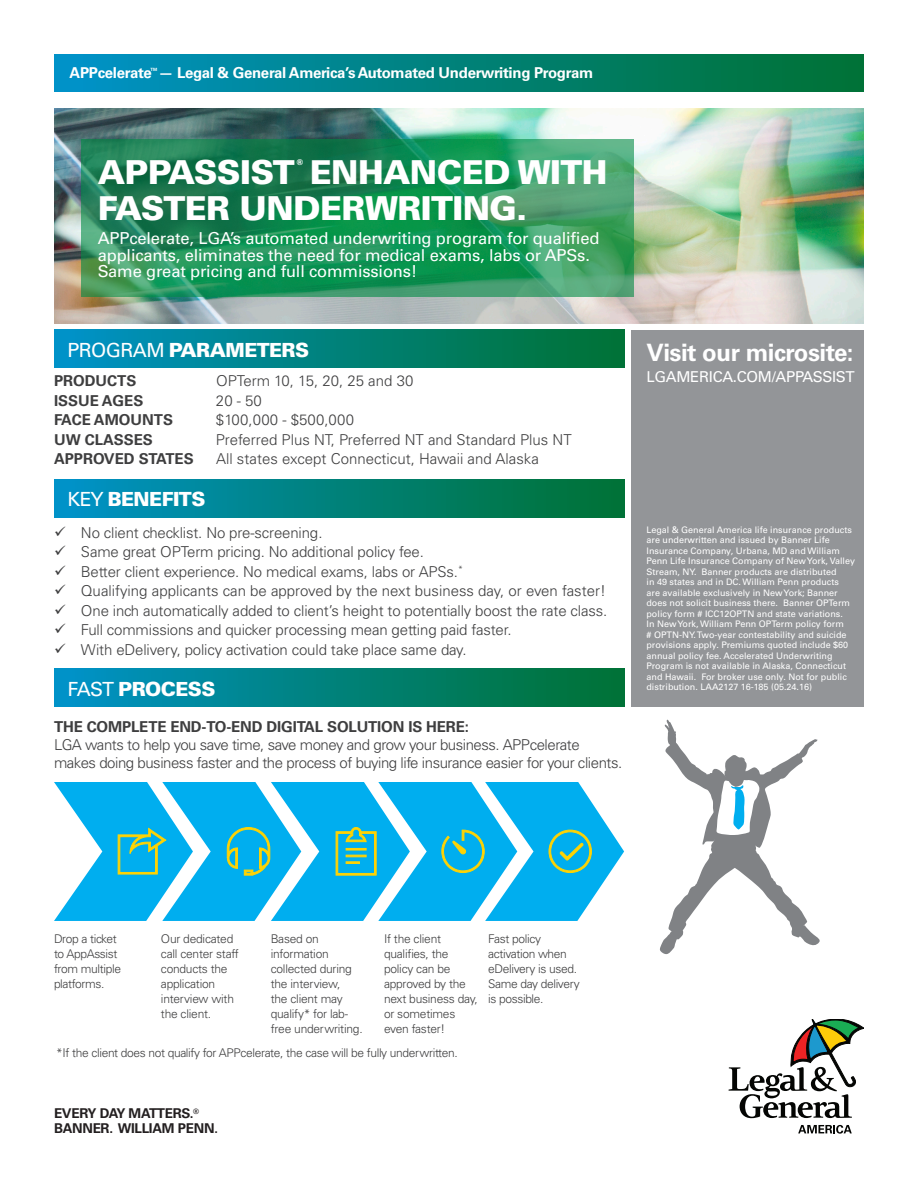
<style>
.page{position:relative;width:918px;height:1188px;background:#fff}
.page>*{position:absolute;margin:0;border:0;box-sizing:border-box;transform-origin:0 0}
.t1{font:900 33px/36px "Univers LT Std";letter-spacing:-.02em;color:#fff}
.t2{font:700 24px "Univers LT Std";letter-spacing:-.02em;color:#fff}
.t3{font:900 19.5px "Univers LT Std";letter-spacing:-.03em;color:#fff}
.t4{font:16.5px/16.5px "Univers LT Std";letter-spacing:-.01em;color:#fff}
.t5{font:300 15px "Univers LT Std";letter-spacing:-.01em;color:#3e3e3f}
.t6{font:300 15px/18px "Univers LT Std";letter-spacing:-.03em;color:#3e3e3f}
.t7{font:700 15px "Univers LT Std";letter-spacing:-.01em;color:#3e3e3f}
.back_page_header{font:700 15px "Univers LT Std";letter-spacing:-.02em;color:#fff}
.t8{font:15px "Univers LT Std";letter-spacing:-.02em;color:#fff}
.t9{font:300 15px "Univers LT Std";letter-spacing:.02em;color:#3e3e3f}
.t10{font:700 13.5px/15px "Univers LT Std";letter-spacing:-.02em;color:#231f20}
.t11{font:300 12px/15px "Univers LT Std";letter-spacing:-.02em;color:#3e3e3f}
.t12{font:9px/10.5px "Univers LT Std";color:#fff}
.t13{font:900 7.8px "Univers LT Std";color:#fff}
.back_page_header-2{font:700 4.35px "Univers LT Std";color:#fff}
.s1{font-weight:400}
.s2{font-size:12.75px}
</style>
<div class="page">
<svg style="left:729px;top:1019px;width:135px;height:99px"></svg>
<svg style="left:798px;top:1125px;width:54px;height:9px"></svg>
<div style="left:54px;top:54px;width:810px;height:38px;background:linear-gradient(to right,#0092c7,#007131)"></div>
<img style="left:54px;top:108px;width:810px;height:215px">
<div style="left:54px;top:330px;width:570px;height:38px;background:linear-gradient(to right,#0092c7,#007131)"></div>
<div style="left:54px;top:669px;width:570px;height:38px;background:linear-gradient(to right,#0092c7,#007131)"></div>
<div style="left:54px;top:479px;width:570px;height:38px;background:linear-gradient(to right,#0092c7,#007131)"></div>
<div style="left:631px;top:330px;width:233px;height:377px;background:#939598"></div>
<svg style="left:81px;top:139px;width:553px;height:158px;background:#23905a"></svg>
<svg style="left:659px;top:720px;width:161px;height:235px"></svg>
<svg style="left:54px;top:782px;width:570px;height:139px"></svg>
<p class="back_page_header" style="left:69px;top:64px;width:525px">APPcelerate — Legal &amp; General America’s Automated Underwriting Program</p>
<p class="back_page_header-2" style="left:151px;top:67px;width:8px">TM</p>
<p class="t13" style="left:297px;top:157px;width:8px">®</p>
<p class="t1" style="left:98px;top:154px;width:511px">APPASSIST ENHANCED WITH<br>FASTER UNDERWRITING.</p>
<p class="t4" style="left:98px;top:230px;width:503px">APPcelerate, LGA’s automated underwriting program for qualified applicants, eliminates the need for medical exams, labs or APSs.<br>Same great pricing and full commissions!</p>
<p class="t3" style="left:68px;top:338px;width:243px"><span class="s1">PROGRAM</span> PARAMETERS</p>
<p class="t7" style="left:54px;top:372px;width:84px">PRODUCTS</p>
<p class="t5" style="left:216px;top:372px;width:199px">OPTerm 10, 15, 20, 25 and 30</p>
<p class="t7" style="left:54px;top:392px;width:91px">ISSUE AGES</p>
<p class="t5" style="left:216px;top:391px;width:47px">20 - 50</p>
<p class="t7" style="left:54px;top:411px;width:121px">FACE AMOUNTS</p>
<p class="t9" style="left:216px;top:411px;width:140px">$100,000 - $500,000</p>
<p class="t7" style="left:54px;top:431px;width:100px">UW CLASSES</p>
<p class="t5" style="left:216px;top:430px;width:357px">Preferred Plus NT, Preferred NT and Standard Plus NT</p>
<p class="t7" style="left:54px;top:450px;width:141px">APPROVED STATES</p>
<p class="t5" style="left:216px;top:450px;width:324px">All states except Connecticut, Hawaii and Alaska</p>
<p class="t3" style="left:68px;top:487px;width:139px"><span class="s1">KEY</span> BENEFITS</p>
<p class="t5" style="left:54px;top:523px;width:270px">✓ No client checklist. No pre-screening.</p>
<p class="t5" style="left:54px;top:543px;width:371px">✓ Same great OPTerm pricing. No additional policy fee.</p>
<p class="t5" style="left:54px;top:562px;width:410px">✓ Better client experience. No medical exams, labs or APSs.<sup>*</sup></p>
<p class="t5" style="left:54px;top:582px;width:553px">✓ Qualifying applicants can be approved by the next business day, or even faster!</p>
<p class="t5" style="left:54px;top:601px;width:555px">✓ One inch automatically added to client’s height to potentially boost the rate class.</p>
<p class="t5" style="left:54px;top:621px;width:459px">✓ Full commissions and quicker processing mean getting paid faster.</p>
<p class="t5" style="left:54px;top:640px;width:414px">✓ With eDelivery, policy activation could take place same day.</p>
<p class="t3" style="left:68px;top:676px;width:150px"><span class="s1">FAST</span> PROCESS</p>
<p class="t7" style="left:54px;top:718px;width:416px">THE COMPLETE END-TO-END DIGITAL SOLUTION IS HERE:</p>
<p class="t6" style="left:54px;top:736px;width:570px">LGA wants to help you save time, save money and grow your business. APPcelerate makes doing business faster and the process of buying life insurance easier for your clients.</p>
<p class="t2" style="left:646px;top:338px;width:209px">Visit our microsite:</p>
<p class="t8" style="left:646px;top:367px;width:210px">LGAMERICA.COM/APPASSIST</p>
<p class="t12" style="left:646px;top:524px;width:210px">Legal &amp; General America life insurance products are underwritten and issued by Banner Life Insurance Company, Urbana, MD and William Penn Life Insurance Company of New York, Valley Stream, NY. Banner products are distributed<br>in 49 states and in DC. William Penn products<br>are available exclusively in New York; Banner does not solicit business there. Banner OPTerm policy form # ICC12OPTN and state variations.<br>In New York, William Penn OPTerm policy form<br># OPTN-NY. Two-year contestability and suicide provisions apply. Premiums quoted include $60 annual policy fee. Accelerated Underwriting Program is not available in Alaska, Connecticut and Hawaii. For broker use only. Not for public distribution. LAA2127 16-185 (05.24.16)</p>
<p class="t11" style="left:54px;top:931px;width:69px">Drop a ticket to AppAssist from multiple platforms.</p>
<p class="t11" style="left:161px;top:931px;width:79px">Our dedicated call center staff conducts the application interview with</p>
<p class="t11" style="left:161px;top:1006px;width:52px">the client.</p>
<p class="t11" style="left:384px;top:931px;width:95px">If the client qualifies, the policy can be approved by the next business day, or sometimes even faster!</p>
<p class="t11" style="left:488px;top:931px;width:93px">Fast policy activation when eDelivery is used.<br>Same day delivery is possible.</p>
<p class="t11" style="left:271px;top:931px;width:94px">Based on information collected during the interview,<br>the client may qualify* for lab&shy;free underwriting.</p>
<p class="t11" style="left:56px;top:1045px;width:403px">*If the client does not qualify for APPcelerate, the case will be fully underwritten.</p>
<h3 class="t10" style="left:54px;top:1106px;width:165px">EVERY DAY MATTERS.<sup>®<br></sup>BANNER. WILLIAM PENN<span class="s2">.</span></h3>
</div>
